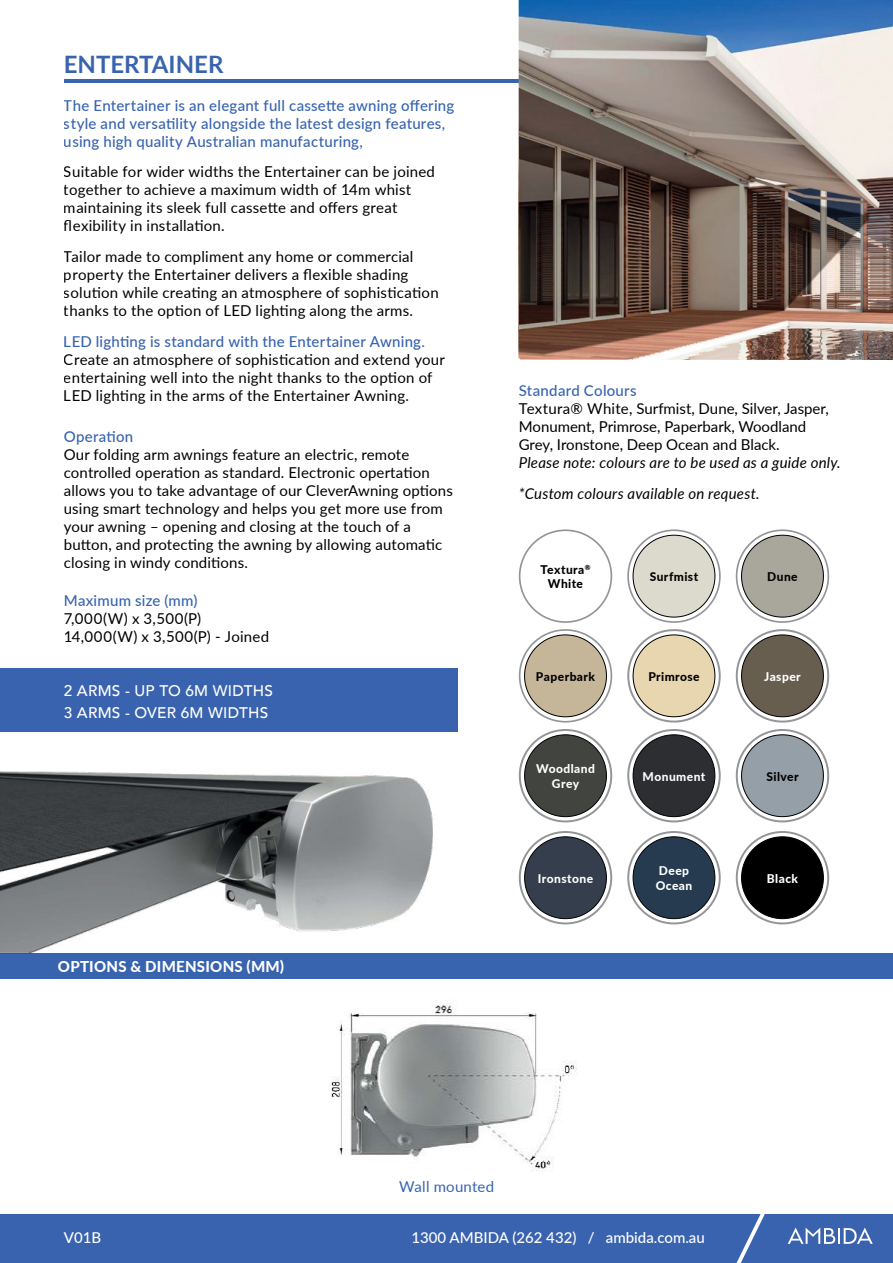
<style>
.page{position:relative;width:893px;height:1263px;background:#fff}
.page>*{position:absolute;margin:0;border:0;box-sizing:border-box;transform-origin:0 0}
.t1{font:700 24px "Lato";color:#3a63af}
.t2{font:500 15.3px/22.5px "Avenir";letter-spacing:.015em;color:#fff}
.t3{font:15px/18px "Lato";letter-spacing:.01em;color:#000}
.t4{font:500 15px/18px "Lato";letter-spacing:.015em;color:#3763af}
.t5{font:italic 15px/30.8px "Lato";letter-spacing:.015em;color:#000}
.t6{font:500 15px "Lato";color:#fff}
.t7{font:800 15px "Lato";letter-spacing:.015em;color:#fff}
.t8{font:15px "Lato";letter-spacing:.015em;color:#3763af}
.t9{font:800 12px/14.4px "Lato";letter-spacing:.035em;color:#fff}
.t10{font:800 12px/14.4px "Lato";letter-spacing:.035em;color:#000;text-align:center}
</style>
<div class="page">
<hr style="left:64px;top:79px;width:469px;height:3px;background:#3763af">
<img style="left:518px;top:0;width:375px;height:360px">
<div style="left:0;top:953px;width:893px;height:25px;background:#3763af"></div>
<img style="left:331px;top:1004px;width:246px;height:168px">
<img style="left:0;top:771px;width:433px;height:182px">
<div style="left:519px;top:529px;width:93px;height:94px;border:2px solid #939598;border-radius:50%"></div>
<div style="left:633px;top:635px;width:82px;height:82px;background:#e8d6b0;border-radius:50%"></div>
<div style="left:633px;top:635px;width:82px;height:82px;border:1px solid #000;border-radius:50%"></div>
<div style="left:627px;top:629px;width:94px;height:93px;border:2px solid #939598;border-radius:50%"></div>
<div style="left:742px;top:735px;width:81px;height:82px;background:#959fa7;border-radius:50%"></div>
<div style="left:741px;top:735px;width:83px;height:82px;border:1px solid #000;border-radius:50%"></div>
<div style="left:736px;top:729px;width:93px;height:93px;border:2px solid #939598;border-radius:50%"></div>
<div style="left:525px;top:837px;width:81px;height:82px;background:#353e4c;border-radius:50%"></div>
<div style="left:524px;top:837px;width:83px;height:82px;border:1px solid #000;border-radius:50%"></div>
<div style="left:519px;top:831px;width:93px;height:93px;border:2px solid #939598;border-radius:50%"></div>
<div style="left:633px;top:837px;width:82px;height:82px;background:#263b50;border-radius:50%"></div>
<div style="left:633px;top:837px;width:82px;height:82px;border:1px solid #000;border-radius:50%"></div>
<div style="left:627px;top:831px;width:94px;height:93px;border:2px solid #939598;border-radius:50%"></div>
<div style="left:742px;top:837px;width:81px;height:82px;background:#000;border-radius:50%"></div>
<div style="left:741px;top:837px;width:83px;height:82px;border:1px solid #000;border-radius:50%"></div>
<div style="left:736px;top:831px;width:93px;height:93px;border:2px solid #939598;border-radius:50%"></div>
<div style="left:742px;top:635px;width:81px;height:82px;background:#685e50;border-radius:50%"></div>
<div style="left:741px;top:635px;width:83px;height:82px;border:1px solid #000;border-radius:50%"></div>
<div style="left:736px;top:629px;width:93px;height:93px;border:2px solid #939598;border-radius:50%"></div>
<div style="left:525px;top:735px;width:81px;height:82px;background:#424440;border-radius:50%"></div>
<div style="left:524px;top:735px;width:83px;height:82px;border:1px solid #000;border-radius:50%"></div>
<div style="left:519px;top:729px;width:93px;height:93px;border:2px solid #939598;border-radius:50%"></div>
<div style="left:633px;top:735px;width:82px;height:82px;background:#2d2e32;border-radius:50%"></div>
<div style="left:633px;top:735px;width:82px;height:82px;border:1px solid #000;border-radius:50%"></div>
<div style="left:627px;top:729px;width:94px;height:93px;border:2px solid #939598;border-radius:50%"></div>
<div style="left:633px;top:535px;width:82px;height:82px;background:#dcdacd;border-radius:50%"></div>
<div style="left:633px;top:535px;width:82px;height:82px;border:1px solid #000;border-radius:50%"></div>
<div style="left:627px;top:529px;width:94px;height:94px;border:2px solid #939598;border-radius:50%"></div>
<div style="left:741px;top:535px;width:82px;height:82px;background:#a9a69c;border-radius:50%"></div>
<div style="left:741px;top:535px;width:83px;height:82px;border:1px solid #000;border-radius:50%"></div>
<div style="left:736px;top:529px;width:93px;height:94px;border:2px solid #939598;border-radius:50%"></div>
<div style="left:525px;top:635px;width:81px;height:82px;background:#c5b599;border-radius:50%"></div>
<div style="left:524px;top:635px;width:83px;height:82px;border:1px solid #000;border-radius:50%"></div>
<div style="left:519px;top:629px;width:93px;height:93px;border:2px solid #939598;border-radius:50%"></div>
<div style="left:0;top:668px;width:457px;height:63px;background:#3a63af"></div>
<div style="left:0;top:1214px;width:893px;height:49px;background:#3a63af"></div>
<svg style="left:788px;top:1228px;width:85px;height:16px"></svg>
<svg style="left:736px;top:1214px;width:29px;height:49px"></svg>
<h1 class="t1" style="left:64px;top:51px;width:161px">ENTERTAINER</h1>
<p class="t4" style="left:64px;top:96px;width:392px">The Entertainer is an elegant full cassette awning offering style and versatility alongside the latest design features, using high quality Australian manufacturing,</p>
<p class="t3" style="left:64px;top:164px;width:373px">Suitable for wider widths the Entertainer can be joined together to achieve a maximum width of 14m whist maintaining its sleek full cassette and offers great flexibility in installation.</p>
<p class="t3" style="left:64px;top:247px;width:376px">Tailor made to compliment any home or commercial property the Entertainer delivers a flexible shading solution while creating an atmosphere of sophistication thanks to the option of LED lighting along the arms.</p>
<p class="t4" style="left:64px;top:332px;width:363px">LED lighting is standard with the Entertainer Awning.</p>
<p class="t3" style="left:64px;top:350px;width:383px">Create an atmosphere of sophistication and extend your entertaining well into the night thanks to the option of<br>LED lighting in the arms of the Entertainer Awning.</p>
<p class="t4" style="left:64px;top:426px;width:71px">Operation</p>
<p class="t3" style="left:64px;top:446px;width:391px">Our folding arm awnings feature an electric, remote controlled operation as standard. Electronic opertation allows you to take advantage of our CleverAwning options using smart technology and helps you get more use from your awning – opening and closing at the touch of a button, and protecting the awning by allowing automatic closing in windy conditions.</p>
<p class="t4" style="left:64px;top:592px;width:135px">Maximum size (mm)</p>
<p class="t3" style="left:64px;top:611px;width:207px">7,000(W) x 3,500(P)<br>14,000(W) x 3,500(P) - Joined</p>
<p class="t2" style="left:64px;top:679px;width:211px">2 ARMS - UP TO 6M WIDTHS<br>3 ARMS - OVER 6M WIDTHS</p>
<p class="t7" style="left:58px;top:955px;width:228px">OPTIONS &amp; DIMENSIONS (MM)</p>
<p class="t4" style="left:519px;top:381px;width:119px">Standard Colours</p>
<p class="t3" style="left:519px;top:401px;width:311px">Textura® White, Surfmist, Dune, Silver, Jasper,<br>Monument, Primrose, Paperbark, Woodland<br>Grey, Ironstone, Deep Ocean and Black.</p>
<p class="t5" style="left:519px;top:449px;width:323px">Please note: colours are to be used as a guide only. *Custom colours available on request.</p>
<p class="t10" style="left:541px;top:563px;width:51px">Textura<sup>®<br></sup>White</p>
<p class="t10" style="left:536px;top:670px;width:61px">Paperbark</p>
<p class="t10" style="left:650px;top:570px;width:50px">Surfmist</p>
<p class="t10" style="left:767px;top:570px;width:32px">Dune</p>
<p class="t10" style="left:648px;top:670px;width:53px">Primrose</p>
<p class="t9" style="left:764px;top:670px;width:38px">Jasper</p>
<p class="t9" style="left:536px;top:763px;width:60px;text-align:center">Woodland<br>Grey</p>
<p class="t9" style="left:643px;top:770px;width:64px">Monument</p>
<p class="t10" style="left:766px;top:770px;width:34px">Silver</p>
<p class="t9" style="left:538px;top:872px;width:57px">Ironstone</p>
<p class="t9" style="left:656px;top:865px;width:38px">Deep<br>Ocean</p>
<p class="t9" style="left:767px;top:872px;width:33px">Black</p>
<p class="t8" style="left:399px;top:1180px;width:96px">Wall mounted</p>
<p class="t6" style="left:64px;top:1232px;width:39px">V01B</p>
<p class="t6" style="left:411px;top:1227px;width:295px">1300 AMBIDA (262 432) / ambida.com.au</p>
</div>
